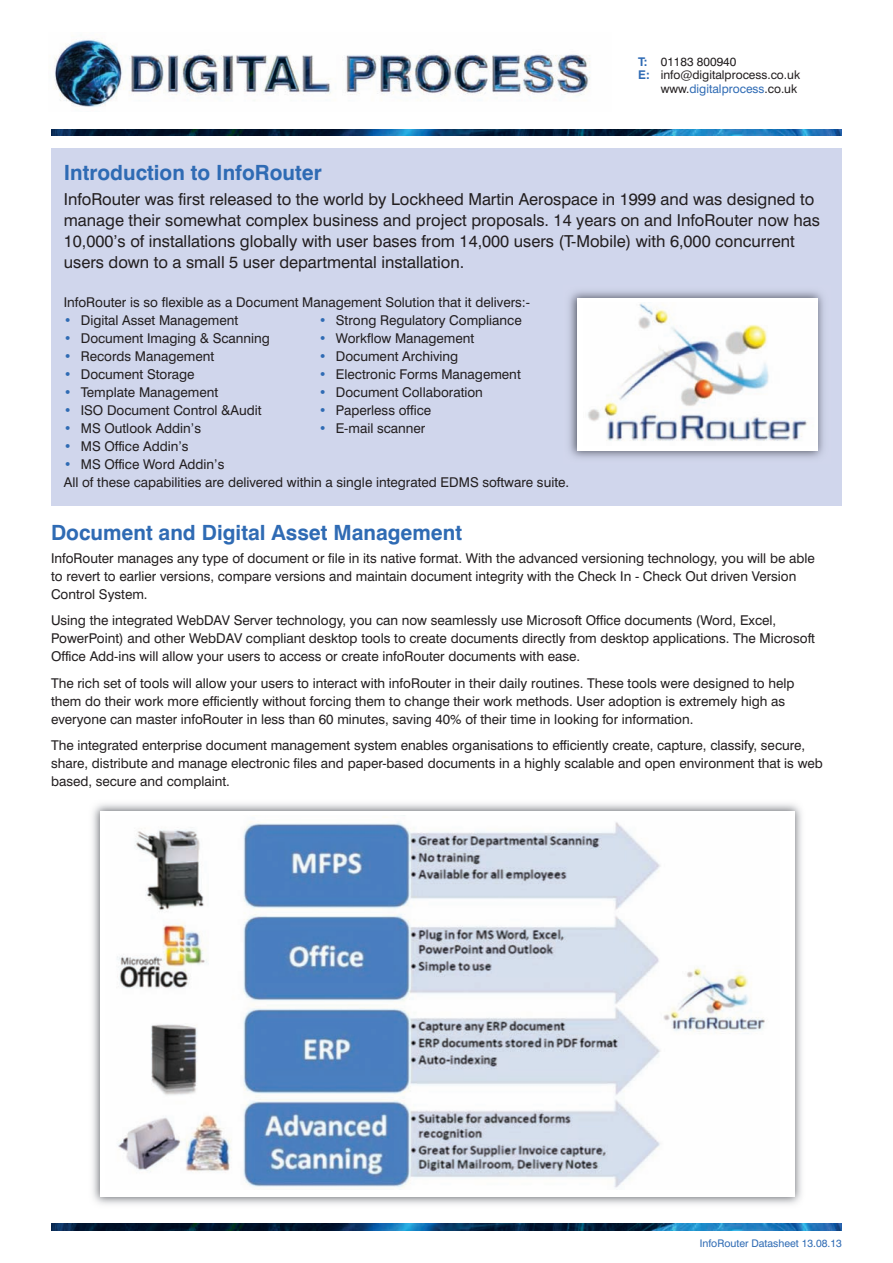
<style>
.page{position:relative;width:893px;height:1263px;background:#fff}
.page>*{position:absolute;margin:0;border:0;box-sizing:border-box;transform-origin:0 0}
.t1{font:700 21px "Swiss 721 BT";color:#2f6bb4}
.t2{font:16.5px/21px "Swiss 721 BT";color:#231f20}
.t3{font:13.5px/18px "Swiss 721 BT";color:#231f20}
.t4{font:12px "Swiss 721 BT";color:#231f20}
.t5{font:12px "Swiss 721 BT";color:#2f6bb4}
.t6{font:10.5px "Swiss 721 BT";color:#2f6bb4}
.s1{font-weight:700;color:#2f6bb4}
.s2{color:#231f20}
.s3{color:#2f6bb4}
</style>
<div class="page">
<div style="left:51px;top:149px;width:791px;height:357px;background:#d0d6ec"></div>
<img style="left:51px;top:1224px;width:791px;height:6px">
<img style="left:569px;top:291px;width:255px;height:167px">
<div style="left:577px;top:298px;width:241px;height:153px;background:#fff"></div>
<img style="left:588px;top:303px;width:220px;height:138px">
<img style="left:92px;top:803px;width:710px;height:402px">
<div style="left:100px;top:811px;width:694px;height:386px;background:#fff"></div>
<img style="left:117px;top:817px;width:648px;height:371px">
<img style="left:51px;top:129px;width:791px;height:7px">
<img style="left:54px;top:39px;width:536px;height:68px">
<p class="t4" style="left:638px;top:57px;width:100px"><span class="s1">T:</span> 01183 800940</p>
<p class="t4" style="left:638px;top:71px;width:163px"><span class="s1">E:</span> info@digitalprocess.co.uk</p>
<p class="t5" style="left:661px;top:84px;width:138px"><span class="s2">www.</span>digitalprocess<span class="s2">.co.uk</span></p>
<h1 class="t1" style="left:64px;top:165px;width:260px">Introduction to InfoRouter</h1>
<p class="t2" style="left:64px;top:190px;width:758px">InfoRouter was first released to the world by Lockheed Martin Aerospace in 1999 and was designed to manage their somewhat complex business and project proposals. 14 years on and InfoRouter now has 10,000’s of installations globally with user bases from 14,000 users (T-Mobile) with 6,000 concurrent users down to a small 5 user departmental installation.</p>
<p class="t3" style="left:64px;top:294px;width:468px">InfoRouter is so flexible as a Document Management Solution that it delivers:-</p>
<p class="t3" style="left:64px;top:312px;width:176px"><span class="s3">•</span> Digital Asset Management</p>
<p class="t3" style="left:319px;top:312px;width:204px"><span class="s3">•</span> Strong Regulatory Compliance</p>
<p class="t3" style="left:64px;top:330px;width:208px"><span class="s3">•</span> Document Imaging &amp; Scanning</p>
<p class="t3" style="left:319px;top:330px;width:157px"><span class="s3">•</span> Workflow Management</p>
<p class="t3" style="left:64px;top:348px;width:152px"><span class="s3">•</span> Records Management</p>
<p class="t3" style="left:319px;top:348px;width:141px"><span class="s3">•</span> Document Archiving</p>
<p class="t3" style="left:64px;top:366px;width:132px"><span class="s3">•</span> Document Storage</p>
<p class="t3" style="left:319px;top:366px;width:203px"><span class="s3">•</span> Electronic Forms Management</p>
<p class="t3" style="left:64px;top:384px;width:156px"><span class="s3">•</span> Template Management</p>
<p class="t3" style="left:319px;top:384px;width:166px"><span class="s3">•</span> Document Collaboration</p>
<p class="t3" style="left:64px;top:402px;width:199px"><span class="s3">•</span> ISO Document Control &amp;Audit</p>
<p class="t3" style="left:319px;top:402px;width:114px"><span class="s3">•</span> Paperless office</p>
<p class="t3" style="left:64px;top:420px;width:139px"><span class="s3">•</span> MS Outlook Addin’s</p>
<p class="t3" style="left:319px;top:420px;width:108px"><span class="s3">•</span> E-mail scanner</p>
<p class="t3" style="left:64px;top:438px;width:126px"><span class="s3">•</span> MS Office Addin’s</p>
<p class="t3" style="left:64px;top:456px;width:507px"><span class="s3">•</span> MS Office Word Addin’s<br>All of these capabilities are delivered within a single integrated EDMS software suite.</p>
<h1 class="t1" style="left:51px;top:525px;width:413px">Document and Digital Asset Management</h1>
<p class="t3" style="left:51px;top:550px;width:765px">InfoRouter manages any type of document or file in its native format. With the advanced versioning technology, you will be able to revert to earlier versions, compare versions and maintain document integrity with the Check In - Check Out driven Version<br>Control System.</p>
<p class="t3" style="left:51px;top:613px;width:765px">Using the integrated WebDAV Server technology, you can now seamlessly use Microsoft Office documents (Word, Excel,<br>PowerPoint) and other WebDAV compliant desktop tools to create documents directly from desktop applications. The Microsoft<br>Office Add-ins will allow your users to access or create infoRouter documents with ease.</p>
<p class="t3" style="left:51px;top:675px;width:745px">The rich set of tools will allow your users to interact with infoRouter in their daily routines. These tools were designed to help them do their work more efficiently without forcing them to change their work methods. User adoption is extremely high as everyone can master infoRouter in less than 60 minutes, saving 40% of their time in looking for information.</p>
<p class="t3" style="left:51px;top:738px;width:773px">The integrated enterprise document management system enables organisations to efficiently create, capture, classify, secure, share, distribute and manage electronic files and paper-based documents in a highly scalable and open environment that is web based, secure and complaint.</p>
<p class="t6" style="left:700px;top:1240px;width:144px">InfoRouter Datasheet 13.08.13</p>
</div>
